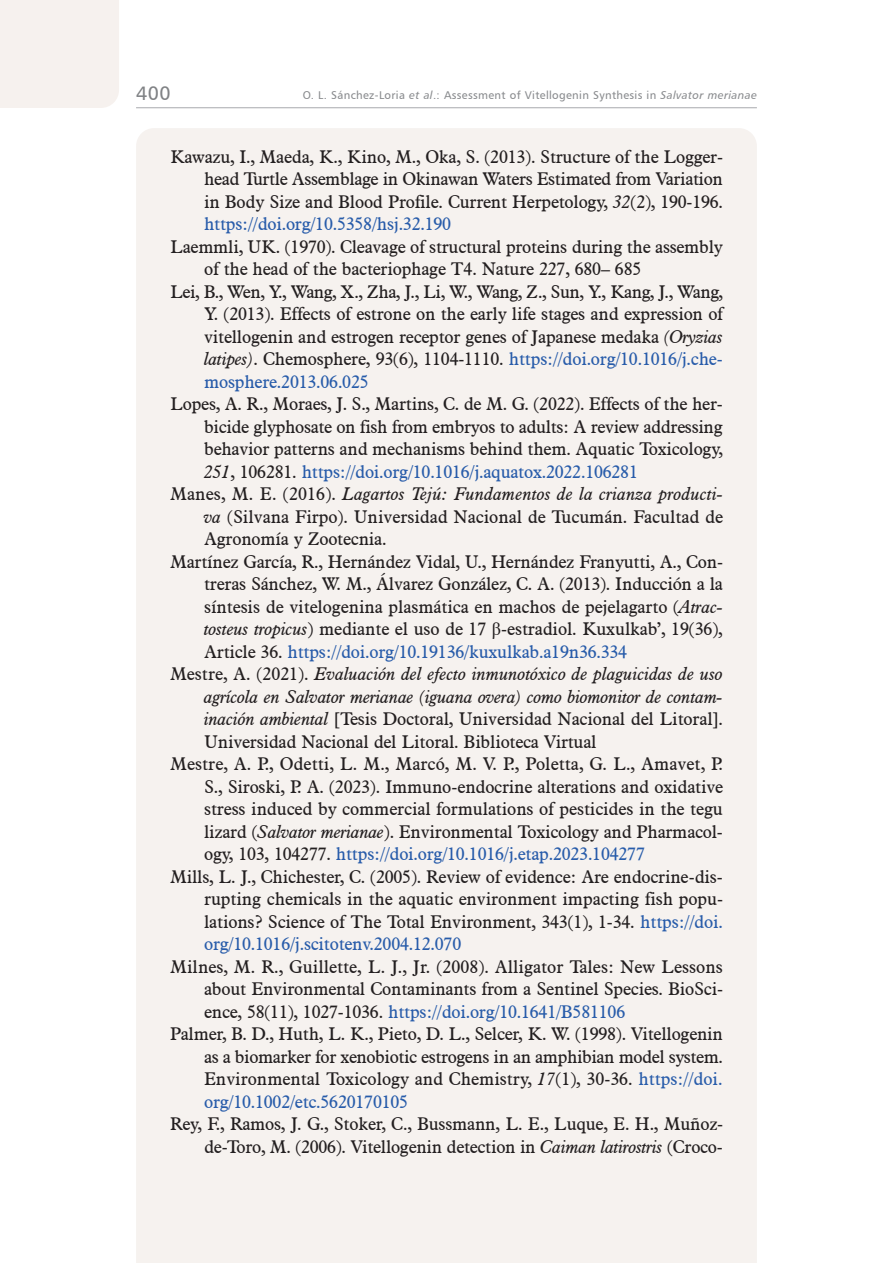
<style>
.page{position:relative;width:893px;height:1263px;background:#fff}
.page>*{position:absolute;margin:0;border:0;box-sizing:border-box;transform-origin:0 0}
.t1{font:19.5px "Humanist 777 BT Roman B";color:#808285}
.t2{font:18px/22.5px "Aldine 721 BT";letter-spacing:-.01em;color:#231f20;text-align:justify}
.t3{font:18px "Aldine 721 BT";letter-spacing:-.01em;color:#285caa}
.t4{font:italic 18px "Aldine 721 BT";color:#231f20}
.t5{font:11.25px "Humanist 777 BT Roman B";letter-spacing:.03em;color:#8a8c8f}
.s1{font-family:"Humanist 777 BT Italic B"}
.s2{font-style:italic}
.s3{color:#285caa}
.s4{font-style:italic;color:#231f20}
.s5{color:#231f20}
.s6{font-style:normal}
.s7{font-family:"Times New Roman"}
</style>
<div class="page">
<hr style="left:136px;top:107px;width:621px;height:1px;background:#a8a9ad">
<div style="left:0;top:0;width:119px;height:108px;background:#f6f1ee"></div>
<div style="left:136px;top:128px;width:621px;height:1135px;background:#f6f2ef"></div>
<p class="t1" style="left:136px;top:81px;width:36px">400</p>
<p class="t5" style="left:303px;top:88px;width:456px">O. L. Sánchez-Loria <span class="s1">et al</span>.: Assessment of Vitellogenin Synthesis in <span class="s1">Salvator merianae</span></p>
<p class="t2" style="left:204px;top:145px;width:520px;text-indent:-34px">Kawazu, I., Maeda, K., Kino, M., Oka, S. (2013). Structure of the Logger&shy;head Turtle Assemblage in Okinawan Waters Estimated from Variation in Body Size and Blood Profile. Current Herpetology, <span class="s2">32</span>(2), 190-196. <span class="s3">https://doi.org/10.5358/hsj.32.190</span></p>
<p class="t2" style="left:170px;top:235px;width:554px">Laemmli, UK. (1970). Cleavage of structural proteins during the assembly</p>
<p class="t2" style="left:204px;top:257px;width:439px">of the head of the bacteriophage T4. Nature 227, 680– 685</p>
<p class="t2" style="left:170px;top:280px;width:554px">Lei, B., Wen, Y., Wang, X., Zha, J., Li, W., Wang, Z., Sun, Y., Kang, J., Wang,</p>
<p class="t2" style="left:204px;top:302px;width:520px">Y. (2013). Effects of estrone on the early life stages and expression of</p>
<p class="t2" style="left:204px;top:325px;width:520px">vitellogenin and estrogen receptor genes of Japanese medaka <span class="s2">(Oryzias</span></p>
<p class="t3" style="left:204px;top:348px;width:520px"><span class="s4">latipes)</span><span class="s5">. Chemosphere, 93(6), 1104-1110.</span> https://doi.org/10.1016/j.che-</p>
<p class="t3" style="left:204px;top:370px;width:166px">mosphere.2013.06.025</p>
<p class="t2" style="left:170px;top:392px;width:554px">Lopes, A. R., Moraes, J. S., Martins, C. de M. G. (2022). Effects of the her-</p>
<p class="t2" style="left:204px;top:415px;width:520px">bicide glyphosate on fish from embryos to adults: A review addressing</p>
<p class="t2" style="left:204px;top:437px;width:520px">behavior patterns and mechanisms behind them. Aquatic Toxicology,</p>
<p class="t3" style="left:204px;top:460px;width:435px"><span class="s4">251</span><span class="s5">, 106281.</span> https://doi.org/10.1016/j.aquatox.2022.106281</p>
<p class="t4" style="left:170px;top:483px;width:555px"><span class="s6">Manes, M. E. (2016).</span> Lagartos Tejú: Fundamentos de la crianza producti-</p>
<p class="t2" style="left:204px;top:505px;width:520px"><span class="s2">va</span> (Silvana Firpo). Universidad Nacional de Tucumán. Facultad de</p>
<p class="t2" style="left:204px;top:527px;width:184px">Agronomía y Zootecnia.</p>
<p class="t2" style="left:170px;top:550px;width:554px">Martínez García, R., Hernández Vidal, U., Hernández Franyutti, A., Con-</p>
<p class="t2" style="left:204px;top:572px;width:520px">treras Sánchez, W. M., Álvarez González, C. A. (2013). Inducción a la</p>
<p class="t2" style="left:204px;top:595px;width:521px">síntesis de vitelogenina plasmática en machos de pejelagarto (<span class="s2">Atrac-</span></p>
<p class="t2" style="left:204px;top:617px;width:520px"><span class="s2">tosteus tropicus</span>) mediante el uso de 17 <span class="s7">β</span>-estradiol. Kuxulkab’, 19(36),</p>
<p class="t3" style="left:204px;top:640px;width:425px"><span class="s5">Article 36.</span> https://doi.org/10.19136/kuxulkab.a19n36.334</p>
<p class="t4" style="left:170px;top:663px;width:554px"><span class="s6">Mestre, A. (2021).</span> Evaluación del efecto inmunotóxico de plaguicidas de uso</p>
<p class="t4" style="left:204px;top:685px;width:520px">agrícola en Salvator merianae (iguana overa) como biomonitor de contam-</p>
<p class="t2" style="left:204px;top:707px;width:520px"><span class="s2">inación ambiental</span> [Tesis Doctoral, Universidad Nacional del Litoral].</p>
<p class="t2" style="left:204px;top:730px;width:394px">Universidad Nacional del Litoral. Biblioteca Virtual</p>
<p class="t2" style="left:170px;top:752px;width:554px">Mestre, A. P., Odetti, L. M., Marcó, M. V. P., Poletta, G. L., Amavet, P.</p>
<p class="t2" style="left:204px;top:775px;width:520px">S., Siroski, P. A. (2023). Immuno-endocrine alterations and oxidative</p>
<p class="t2" style="left:204px;top:797px;width:520px">stress induced by commercial formulations of pesticides in the tegu</p>
<p class="t2" style="left:204px;top:820px;width:520px">lizard (<span class="s2">Salvator merianae</span>). Environmental Toxicology and Pharmacol-</p>
<p class="t3" style="left:204px;top:843px;width:442px"><span class="s5">ogy, 103, 104277.</span> https://doi.org/10.1016/j.etap.2023.104277</p>
<p class="t2" style="left:170px;top:865px;width:554px">Mills, L. J., Chichester, C. (2005). Review of evidence: Are endocrine-dis-</p>
<p class="t2" style="left:204px;top:887px;width:520px">rupting chemicals in the aquatic environment impacting fish popu-</p>
<p class="t2" style="left:204px;top:910px;width:520px">lations? Science of The Total Environment, 343(1), 1-34. <span class="s3">https://doi.</span></p>
<p class="t3" style="left:204px;top:933px;width:259px">org/10.1016/j.scitotenv.2004.12.070</p>
<p class="t2" style="left:170px;top:955px;width:554px">Milnes, M. R., Guillette, L. J., Jr. (2008). Alligator Tales: New Lessons</p>
<p class="t2" style="left:204px;top:977px;width:520px">about Environmental Contaminants from a Sentinel Species. BioSci-</p>
<p class="t3" style="left:204px;top:1000px;width:423px"><span class="s5">ence, 58(11), 1027-1036.</span> https://doi.org/10.1641/B581106</p>
<p class="t2" style="left:170px;top:1022px;width:554px">Palmer, B. D., Huth, L. K., Pieto, D. L., Selcer, K. W. (1998). Vitellogenin</p>
<p class="t2" style="left:204px;top:1045px;width:520px">as a biomarker for xenobiotic estrogens in an amphibian model system.</p>
<p class="t2" style="left:204px;top:1067px;width:520px">Environmental Toxicology and Chemistry, <span class="s2">17</span>(1), 30-36. <span class="s3">https://doi.</span></p>
<p class="t3" style="left:204px;top:1090px;width:206px">org/10.1002/etc.5620170105</p>
<p class="t2" style="left:170px;top:1112px;width:554px;text-align:right">Rey, F., Ramos, J. G., Stoker, C., Bussmann, L. E., Luque, E. H., Muñoz&shy;de-Toro, M. (2006). Vitellogenin detection in <span class="s2">Caiman latirostris</span> (Croco-</p>
</div>
